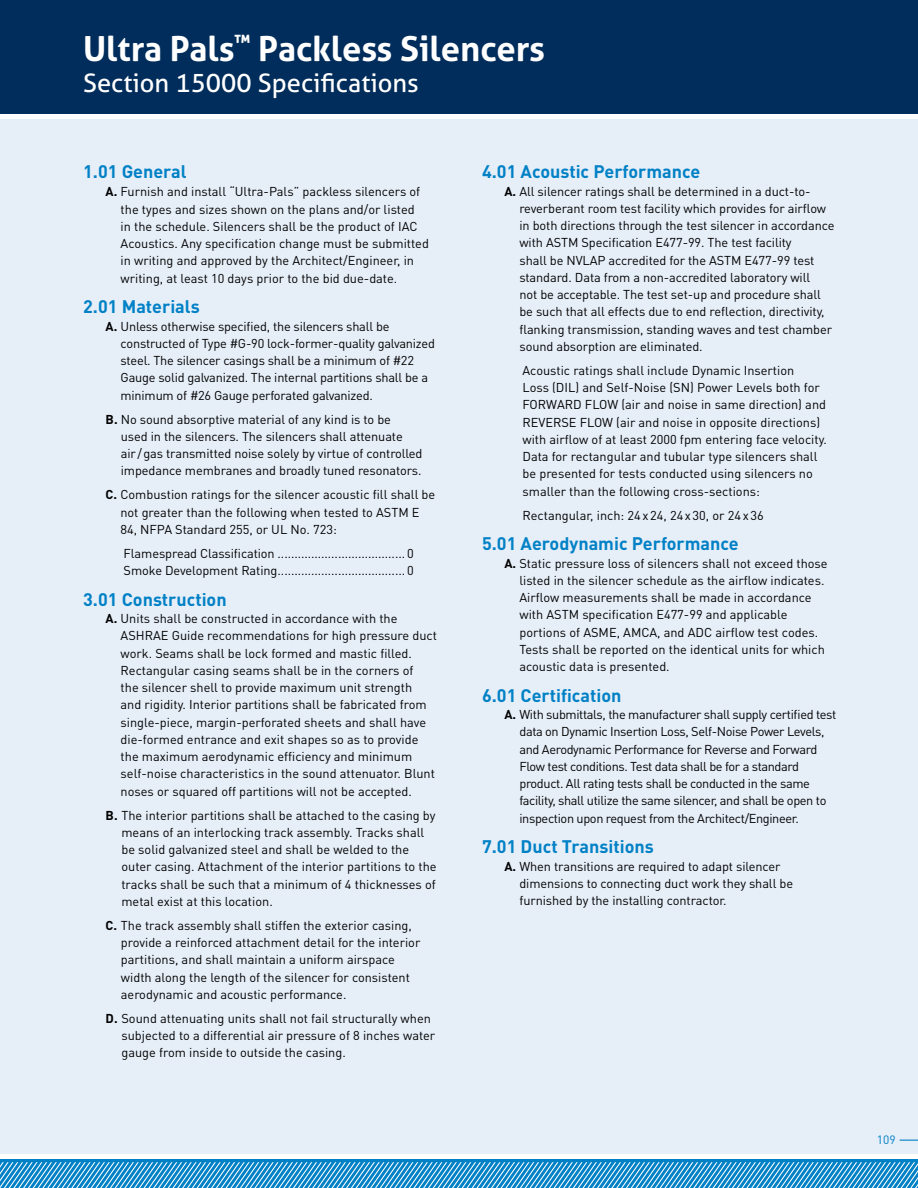
<style>
.page{position:relative;width:918px;height:1188px;background:#fff}
.page>*{position:absolute;margin:0;border:0;box-sizing:border-box;transform-origin:0 0}
.t1{font:700 34.5px "Aller";color:#fff}
.t2{font:25.5px "Aller";color:#fff}
.t3{font:700 18px "DIN Pro";color:#0081c6}
.t4{font:12.75px/17.2px "DIN Pro";color:#000}
.t5{font:12.75px/17.2px "DIN Pro";letter-spacing:-.03em;color:#000}
.t6{font:12px "DIN Pro";color:#0081c6}
.s1{font-weight:700}
</style>
<div class="page">
<div style="left:0;top:106px;width:918px;height:1053px;background:#e6eef8"></div>
<div style="left:0;top:0;width:918px;height:114px;background:#002d5b"></div>
<div style="left:0;top:1159px;width:918px;height:29px;background:linear-gradient(to right,#0081c6,#0081c6)"></div>
<svg style="left:0;top:1163px;width:918px;height:25px;background:#44a2d4"></svg>
<hr style="left:0;top:1154px;width:918px;height:4px;background:#fff">
<div style="left:0;top:114px;width:918px;height:5px;background:#fff"></div>
<svg style="left:900px;top:1140px;width:18px;height:1px"></svg>
<h1 class="t1" style="left:83px;top:27px;width:463px">Ultra Pals<sup>™</sup> Packless Silencers</h1>
<h2 class="t2" style="left:83px;top:67px;width:337px">Section 15000 Specifications</h2>
<h3 class="t3" style="left:83px;top:160px;width:105px">1.01 General</h3>
<p class="t4" style="left:121px;top:183px;width:310px;text-indent:-15px"><span class="s1">A.</span> Furnish and install “Ultra-Pals” packless silencers of the types and sizes shown on the plans and/or listed<br>in the schedule. Silencers shall be the product of IAC Acoustics. Any specification change must be submitted in writing and approved by the Architect/Engineer, in writing, at least 10 days prior to the bid due-date.</p>
<h3 class="t3" style="left:83px;top:295px;width:118px">2.01 Materials</h3>
<p class="t4" style="left:121px;top:317px;width:316px;text-indent:-15px"><span class="s1">A.</span> Unless otherwise specified, the silencers shall be constructed of Type #G-90 lock-former-quality galvanized steel. The silencer casings shall be a minimum of #22<br>Gauge solid galvanized. The internal partitions shall be a minimum of #26 Gauge perforated galvanized.</p>
<p class="t4" style="left:121px;top:410px;width:303px;text-indent:-15px"><span class="s1">B.</span> No sound absorptive material of any kind is to be<br>used in the silencers. The silencers shall attenuate<br>air /gas transmitted noise solely by virtue of controlled impedance membranes and broadly tuned resonators.</p>
<p class="t4" style="left:120px;top:486px;width:316px;text-indent:-15px"><span class="s1">C.</span> Combustion ratings for the silencer acoustic fill shall be not greater than the following when tested to ASTM E<br>84, NFPA Standard 255, or UL No. 723:</p>
<p class="t4" style="left:124px;top:544px;width:156px">Flamespread Classification.......................................</p>
<p class="t4" style="left:407px;top:544px;width:8px">0</p>
<p class="t4" style="left:124px;top:561px;width:159px">Smoke Development Rating.......................................</p>
<p class="t4" style="left:407px;top:561px;width:8px">0</p>
<h3 class="t3" style="left:83px;top:587px;width:145px">3.01 Construction</h3>
<p class="t4" style="left:121px;top:609px;width:318px;text-indent:-15px"><span class="s1">A.</span> Units shall be constructed in accordance with the ASHRAE Guide recommendations for high pressure duct work. Seams shall be lock formed and mastic filled.<br>Rectangular casing seams shall be in the corners of<br>the silencer shell to provide maximum unit strength<br>and rigidity. Interior partitions shall be fabricated from single-piece, margin-perforated sheets and shall have die-formed entrance and exit shapes so as to provide the maximum aerodynamic efficiency and minimum self-noise characteristics in the sound attenuator. Blunt noses or squared off partitions will not be accepted.</p>
<p class="t4" style="left:121px;top:806px;width:317px;text-indent:-16px"><span class="s1">B.</span> The interior partitions shall be attached to the casing by means of an interlocking track assembly. Tracks shall be solid galvanized steel and shall be welded to the outer casing. Attachment of the interior partitions to the tracks shall be such that a minimum of 4 thicknesses of metal exist at this location.</p>
<p class="t4" style="left:121px;top:916px;width:301px;text-indent:-15px"><span class="s1">C.</span> The track assembly shall stiffen the exterior casing, provide a reinforced attachment detail for the interior partitions, and shall maintain a uniform airspace width along the length of the silencer for consistent aerodynamic and acoustic performance.</p>
<p class="t4" style="left:121px;top:1009px;width:315px;text-indent:-16px"><span class="s1">D.</span> Sound attenuating units shall not fail structurally when subjected to a differential air pressure of 8 inches water gauge from inside to outside the casing.</p>
<h3 class="t3" style="left:482px;top:160px;width:220px">4.01 Acoustic Performance</h3>
<p class="t4" style="left:519px;top:182px;width:317px;text-indent:-15px"><span class="s1">A.</span> All silencer ratings shall be determined in a duct-to&shy;reverberant room test facility which provides for airflow in both directions through the test silencer in accordance with ASTM Specification E477-99. The test facility<br>shall be NVLAP accredited for the ASTM E477-99 test standard. Data from a non-accredited laboratory will<br>not be acceptable. The test set-up and procedure shall be such that all effects due to end reflection, directivity, flanking transmission, standing waves and test chamber sound absorption are eliminated.</p>
<p class="t4" style="left:523px;top:361px;width:305px">Acoustic ratings shall include Dynamic Insertion<br>Loss (DIL) and Self-Noise (SN) Power Levels both for FORWARD FLOW (air and noise in same direction) and REVERSE FLOW (air and noise in opposite directions) with airflow of at least 2000 fpm entering face velocity.<br>Data for rectangular and tubular type silencers shall be presented for tests conducted using silencers no smaller than the following cross-sections:</p>
<p class="t4" style="left:523px;top:506px;width:243px">Rectangular, inch: 24x24, 24x30, or 24x36</p>
<h3 class="t3" style="left:482px;top:532px;width:258px">5.01 Aerodynamic Performance</h3>
<p class="t4" style="left:519px;top:554px;width:310px;text-indent:-15px"><span class="s1">A.</span> Static pressure loss of silencers shall not exceed those listed in the silencer schedule as the airflow indicates.<br>Airflow measurements shall be made in accordance with ASTM specification E477-99 and applicable portions of ASME, AMCA, and ADC airflow test codes.<br>Tests shall be reported on the identical units for which acoustic data is presented.</p>
<h3 class="t3" style="left:482px;top:683px;width:141px">6.01 Certification</h3>
<p class="t5" style="left:519px;top:705px;width:318px;text-indent:-15px"><span class="s1">A.</span> With submittals, the manufacturer shall supply certified test data on Dynamic Insertion Loss, Self-Noise Power Levels, and Aerodynamic Performance for Reverse and Forward Flow test conditions. Test data shall be for a standard product. All rating tests shall be conducted in the same facility, shall utilize the same silencer, and shall be open to inspection upon request from the Architect/Engineer.</p>
<h3 class="t3" style="left:482px;top:835px;width:173px">7.01 Duct Transitions</h3>
<p class="t4" style="left:519px;top:857px;width:275px;text-indent:-15px"><span class="s1">A.</span> When transitions are required to adapt silencer dimensions to connecting duct work they shall be furnished by the installing contractor.</p>
<p class="t6" style="left:877px;top:1132px;width:20px">109</p>
</div>
